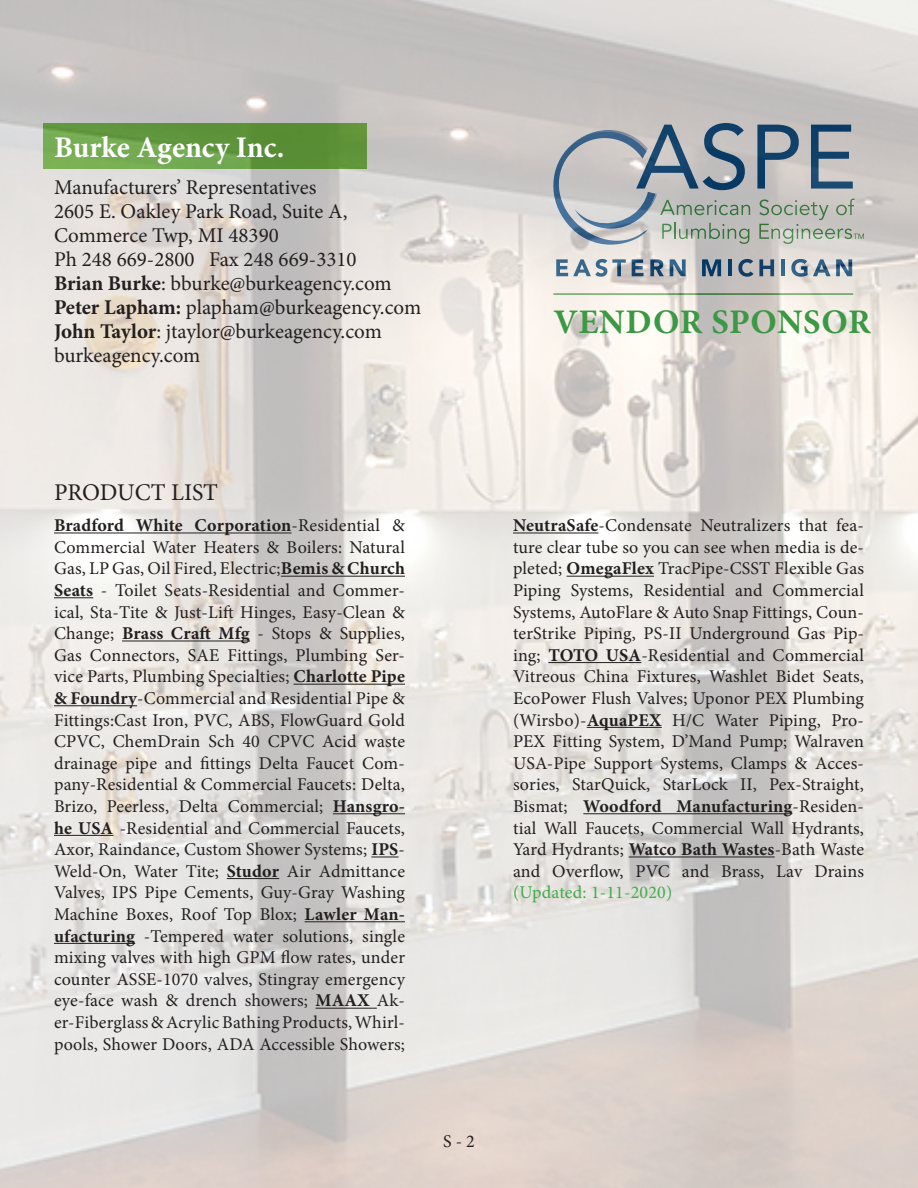
<style>
.page{position:relative;width:918px;height:1188px;background:#fff}
.page>*{position:absolute;margin:0;border:0;box-sizing:border-box;transform-origin:0 0}
.t1{font:700 34.5px "Minion Pro";letter-spacing:.02em;color:#3b9844}
.Company{font:700 30px "Minion Pro";color:#fff}
.t2{font:24px "Minion Pro";letter-spacing:-.005em;color:#231f20}
.Contact{font:21px/24px "Minion Pro";color:#231f20}
.Product_Listings{font:18px/21.6px "Minion Pro";letter-spacing:.005em;color:#231f20;text-align:justify}
.s1{font-weight:700}
.s2{color:#40ae49}
</style>
<div class="page">
<img style="left:0;top:0;width:918px;height:1188px">
<hr style="left:54px;top:533px;width:238px;height:1px;background:#231f20">
<hr style="left:281px;top:576px;width:124px;height:1px;background:#231f20">
<hr style="left:54px;top:597px;width:39px;height:1px;background:#231f20">
<hr style="left:122px;top:641px;width:128px;height:1px;background:#231f20">
<hr style="left:294px;top:684px;width:111px;height:1px;background:#231f20">
<hr style="left:54px;top:705px;width:83px;height:1px;background:#231f20">
<hr style="left:333px;top:813px;width:72px;height:1px;background:#231f20">
<hr style="left:54px;top:835px;width:60px;height:1px;background:#231f20">
<svg style="left:371px;top:857px;width:28px;height:1px"></svg>
<hr style="left:227px;top:878px;width:52px;height:1px;background:#231f20">
<hr style="left:305px;top:921px;width:100px;height:1px;background:#231f20">
<hr style="left:54px;top:943px;width:81px;height:1px;background:#231f20">
<hr style="left:316px;top:1008px;width:61px;height:1px;background:#231f20">
<hr style="left:513px;top:533px;width:85px;height:1px;background:#231f20">
<hr style="left:567px;top:576px;width:87px;height:1px;background:#231f20">
<hr style="left:548px;top:662px;width:93px;height:1px;background:#231f20">
<hr style="left:587px;top:727px;width:75px;height:1px;background:#231f20">
<hr style="left:583px;top:813px;width:209px;height:1px;background:#231f20">
<hr style="left:629px;top:857px;width:146px;height:1px;background:#231f20">
<p class="Company" style="left:54px;top:126px;width:232px">Burke Agency Inc.</p>
<p class="Contact" style="left:54px;top:176px;width:369px">Manufacturers’ Representatives<br>2605 E. Oakley Park Road, Suite A,<br>Commerce Twp, MI 48390<br>Ph 248 669-2800 Fax 248 669-3310<br><span class="s1">Brian Burke</span>: bburke@burkeagency.com<br><span class="s1">Peter Lapham:</span> plapham@burkeagency.com<br><span class="s1">John Taylor</span>: jtaylor@burkeagency.com burkeagency.com</p>
<p class="t2" style="left:54px;top:476px;width:166px">PRODUCT LIST</p>
<p class="t1" style="left:553px;top:297px;width:319px">VENDOR SPONSOR</p>
<p class="Product_Listings" style="left:54px;top:515px;width:353px"><span class="s1">Bradford White Corporation</span>-Residential &amp; Commercial Water Heaters &amp; Boilers: Natural Gas, LP Gas, Oil Fired, Electric;<span class="s1">Bemis &amp; Church Seats</span> - Toilet Seats-Residential and Commer&shy;ical, Sta-Tite &amp; Just-Lift Hinges, Easy-Clean &amp; Change; <span class="s1">Brass Craft Mfg</span> - Stops &amp; Supplies, Gas Connectors, SAE Fittings, Plumbing Ser&shy;vice Parts, Plumbing Specialties; <span class="s1">Charlotte Pipe &amp; Foundry</span>-Commercial and Residential Pipe &amp; Fittings:Cast Iron, PVC, ABS, FlowGuard Gold CPVC, ChemDrain Sch 40 CPVC Acid waste drainage pipe and fittings Delta Faucet Com&shy;pany-Residential &amp; Commercial Faucets: Delta, Brizo, Peerless, Delta Commercial; <span class="s1">Hansgro&shy;he USA</span> -Residential and Commercial Faucets, Axor, Raindance, Custom Shower Systems; <span class="s1">IPS</span>-Weld-On, Water Tite; <span class="s1">Studor</span> Air Admittance Valves, IPS Pipe Cements, Guy-Gray Washing Machine Boxes, Roof Top Blox; <span class="s1">Lawler Man&shy;ufacturing</span> -Tempered water solutions, single mixing valves with high GPM flow rates, under counter ASSE-1070 valves, Stingray emergency eye-face wash &amp; drench showers; <span class="s1">MAAX</span> Ak&shy;er-Fiberglass &amp; Acrylic Bathing Products, Whirl&shy;pools, Shower Doors, ADA Accessible Showers;</p>
<p class="Product_Listings" style="left:513px;top:515px;width:353px"><span class="s1">NeutraSafe</span>-Condensate Neutralizers that fea&shy;ture clear tube so you can see when media is de&shy;pleted; <span class="s1">OmegaFlex</span> TracPipe-CSST Flexible Gas Piping Systems, Residential and Commercial Systems, AutoFlare &amp; Auto Snap Fittings, Coun&shy;terStrike Piping, PS-II Underground Gas Pip&shy;ing; <span class="s1">TOTO USA</span>-Residential and Commercial Vitreous China Fixtures, Washlet Bidet Seats, EcoPower Flush Valves; Uponor PEX Plumbing (Wirsbo)-<span class="s1">AquaPEX</span> H/C Water Piping, Pro-PEX Fitting System, D’Mand Pump; Walraven USA-Pipe Support Systems, Clamps &amp; Acces&shy;sories, StarQuick, StarLock II, Pex-Straight, Bismat; <span class="s1">Woodford Manufacturing</span>-Residen&shy;tial Wall Faucets, Commercial Wall Hydrants, Yard Hydrants; <span class="s1">Watco Bath Wastes</span>-Bath Waste and Overflow, PVC and Brass, Lav Drains <span class="s2">(Updated: 1-11-2020)</span></p>
<p class="Product_Listings" style="left:443px;top:1131px;width:33px">S - 2</p>
</div>
